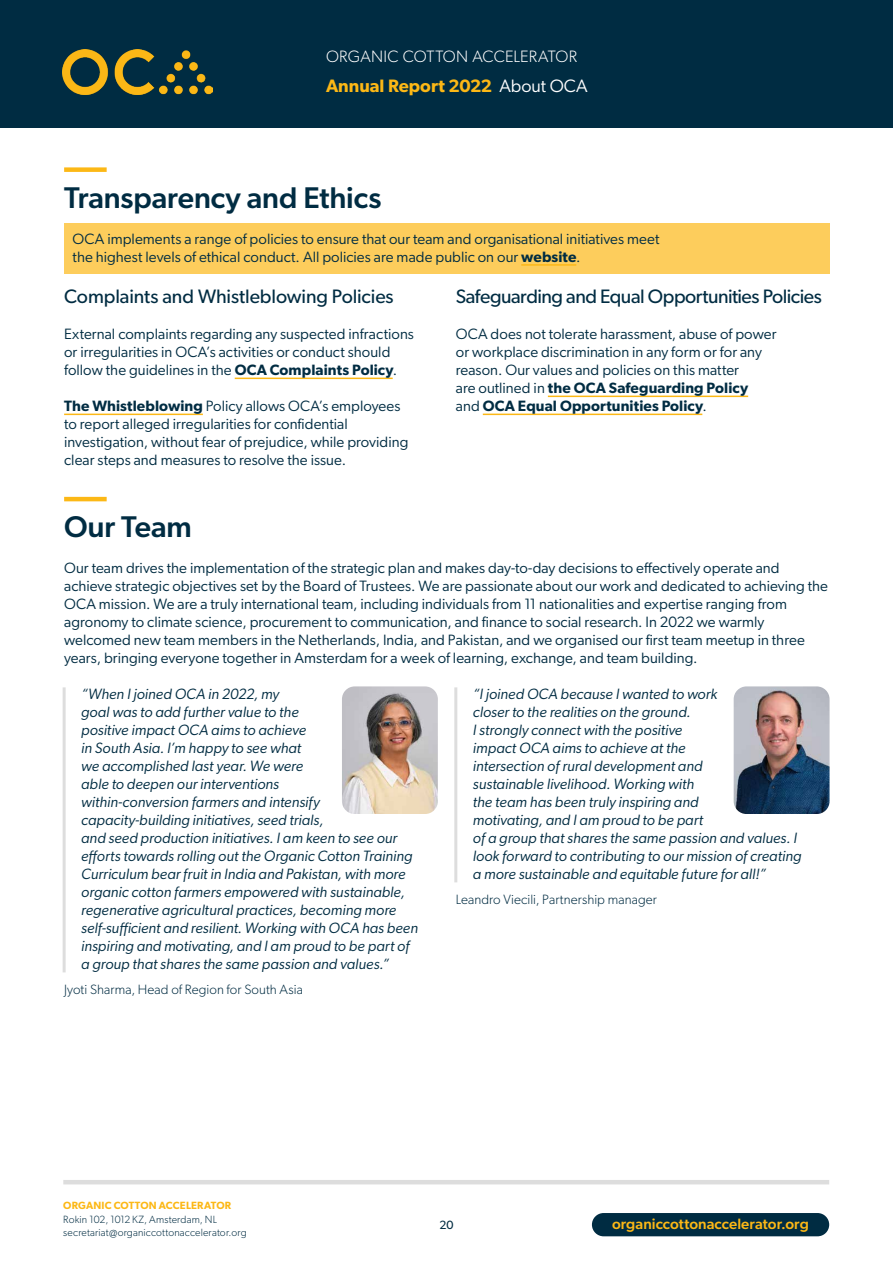
<style>
.page{position:relative;width:893px;height:1263px;background:#fff}
.page>*{position:absolute;margin:0;border:0;box-sizing:border-box;transform-origin:0 0}
.t1{font:500 30px "Gibson";letter-spacing:-.005em;color:#002c42}
.t2{font:19.5px "Gibson";letter-spacing:-.02em;color:#002c42}
.t3{font:600 18px "Gibson";color:#fcb816}
.t4{font:300 16.5px "Gibson";letter-spacing:.01em;color:#fff}
.t5{font:15px/18px "Gibson";letter-spacing:.005em;color:#002c42}
.t6{font:italic 15px/18px "Gibson";letter-spacing:.005em;color:#002c42}
.t7{font:500 15px "Gibson";letter-spacing:.005em;color:#fcb816}
.t8{font:300 13.5px "Gibson";letter-spacing:.005em;color:#002c42}
.t9{font:12px "Gibson";color:#002c42}
.t10{font:300 10.5px/13.5px "Gibson";letter-spacing:.015em;color:#002c42}
.t11{font:600 10.5px "Gibson";letter-spacing:.015em;color:#fcb816}
.s1{font-weight:400;color:#fff}
.s2{font-weight:600}
</style>
<div class="page">
<div style="left:0;top:0;width:893px;height:128px;background:#002c42"></div>
<img style="left:63px;top:49px;width:149px;height:46px">
<hr style="left:63px;top:1180px;width:766px;height:4px;background:#ddd">
<div style="left:592px;top:1213px;width:237px;height:23px;background:#002c42;border-radius:12px"></div>
<div style="left:64px;top:167px;width:43px;height:5px;background:#fcb816"></div>
<div style="left:64px;top:223px;width:765px;height:50px;background:#fdcd5c"></div>
<hr style="left:521px;top:264px;width:55px;height:2px;background:#fcb816">
<hr style="left:235px;top:378px;width:158px;height:1px;background:#fcb816">
<hr style="left:64px;top:414px;width:139px;height:1px;background:#fcb816">
<hr style="left:548px;top:396px;width:200px;height:1px;background:#fcb816">
<hr style="left:483px;top:414px;width:219px;height:1px;background:#fcb816">
<hr style="left:64px;top:497px;width:43px;height:4px;background:#fcb816">
<hr style="left:63px;top:687px;width:3px;height:285px;background:#ddd">
<hr style="left:454px;top:687px;width:3px;height:195px;background:#ddd">
<img style="left:342px;top:686px;width:96px;height:128px">
<img style="left:734px;top:686px;width:95px;height:128px">
<p class="t4" style="left:326px;top:47px;width:252px">ORGANIC COTTON ACCELERATOR</p>
<p class="t3" style="left:326px;top:75px;width:263px">Annual Report 2022 <span class="s1">About OCA</span></p>
<h1 class="t1" style="left:64px;top:180px;width:319px">Transparency and Ethics</h1>
<p class="t5" style="left:73px;top:230px;width:588px">OCA implements a range of policies to ensure that our team and organisational initiatives meet the highest levels of ethical conduct. All policies are made public on our <span class="s2">website</span>.</p>
<h2 class="t2" style="left:64px;top:285px;width:331px">Complaints and Whistleblowing Policies</h2>
<p class="t5" style="left:64px;top:325px;width:351px">External complaints regarding any suspected infractions or irregularities in OCA’s activities or conduct should follow the guidelines in the <span class="s2">OCA Complaints Policy</span>.</p>
<p class="t5" style="left:64px;top:397px;width:346px"><span class="s2">The Whistleblowing</span> Policy allows OCA’s employees to report alleged irregularities for confidential investigation, without fear of prejudice, while providing clear steps and measures to resolve the issue.</p>
<h2 class="t2" style="left:456px;top:285px;width:367px">Safeguarding and Equal Opportunities Policies</h2>
<p class="t5" style="left:456px;top:325px;width:322px">OCA does not tolerate harassment, abuse of power or workplace discrimination in any form or for any reason. Our values and policies on this matter<br>are outlined in <span class="s2">the OCA Safeguarding Policy<br></span>and <span class="s2">OCA Equal Opportunities Policy</span>.</p>
<h1 class="t1" style="left:64px;top:509px;width:129px">Our Team</h1>
<p class="t5" style="left:64px;top:559px;width:765px">Our team drives the implementation of the strategic plan and makes day-to-day decisions to effectively operate and achieve strategic objectives set by the Board of Trustees. We are passionate about our work and dedicated to achieving the OCA mission. We are a truly international team, including individuals from 11 nationalities and expertise ranging from agronomy to climate science, procurement to communication, and finance to social research. In 2022 we warmly welcomed new team members in the Netherlands, India, and Pakistan, and we organised our first team meetup in three years, bringing everyone together in Amsterdam for a week of learning, exchange, and team building.</p>
<p class="t6" style="left:81px;top:685px;width:338px">“When I joined OCA in 2022, my<br>goal was to add further value to the<br>positive impact OCA aims to achieve<br>in South Asia. I’m happy to see what<br>we accomplished last year. We were<br>able to deepen our interventions<br>within-conversion farmers and intensify capacity-building initiatives, seed trials,<br>and seed production initiatives. I am keen to see our efforts towards rolling out the Organic Cotton Training Curriculum bear fruit in India and Pakistan, with more organic cotton farmers empowered with sustainable, regenerative agricultural practices, becoming more self-sufficient and resilient. Working with OCA has been inspiring and motivating, and I am proud to be part of a group that shares the same passion and values.”</p>
<p class="t8" style="left:64px;top:981px;width:240px">Jyoti Sharma, Head of Region for South Asia</p>
<p class="t6" style="left:473px;top:685px;width:330px">“I joined OCA because I wanted to work<br>closer to the realities on the ground.<br>I strongly connect with the positive<br>impact OCA aims to achieve at the<br>intersection of rural development and<br>sustainable livelihood. Working with<br>the team has been truly inspiring and<br>motivating, and I am proud to be part<br>of a group that shares the same passion and values. I look forward to contributing to our mission of creating a more sustainable and equitable future for all!”</p>
<p class="t8" style="left:456px;top:891px;width:203px">Leandro Viecili, Partnership manager</p>
<p class="t11" style="left:63px;top:1199px;width:169px">ORGANIC COTTON ACCELERATOR</p>
<p class="t10" style="left:63px;top:1212px;width:185px">Rokin 102, 1012 KZ, Amsterdam, NL secretariat@organiccottonaccelerator.org</p>
<p class="t9" style="left:439px;top:1218px;width:16px">20</p>
<p class="t7" style="left:612px;top:1215px;width:198px">organiccottonaccelerator.org</p>
</div>
